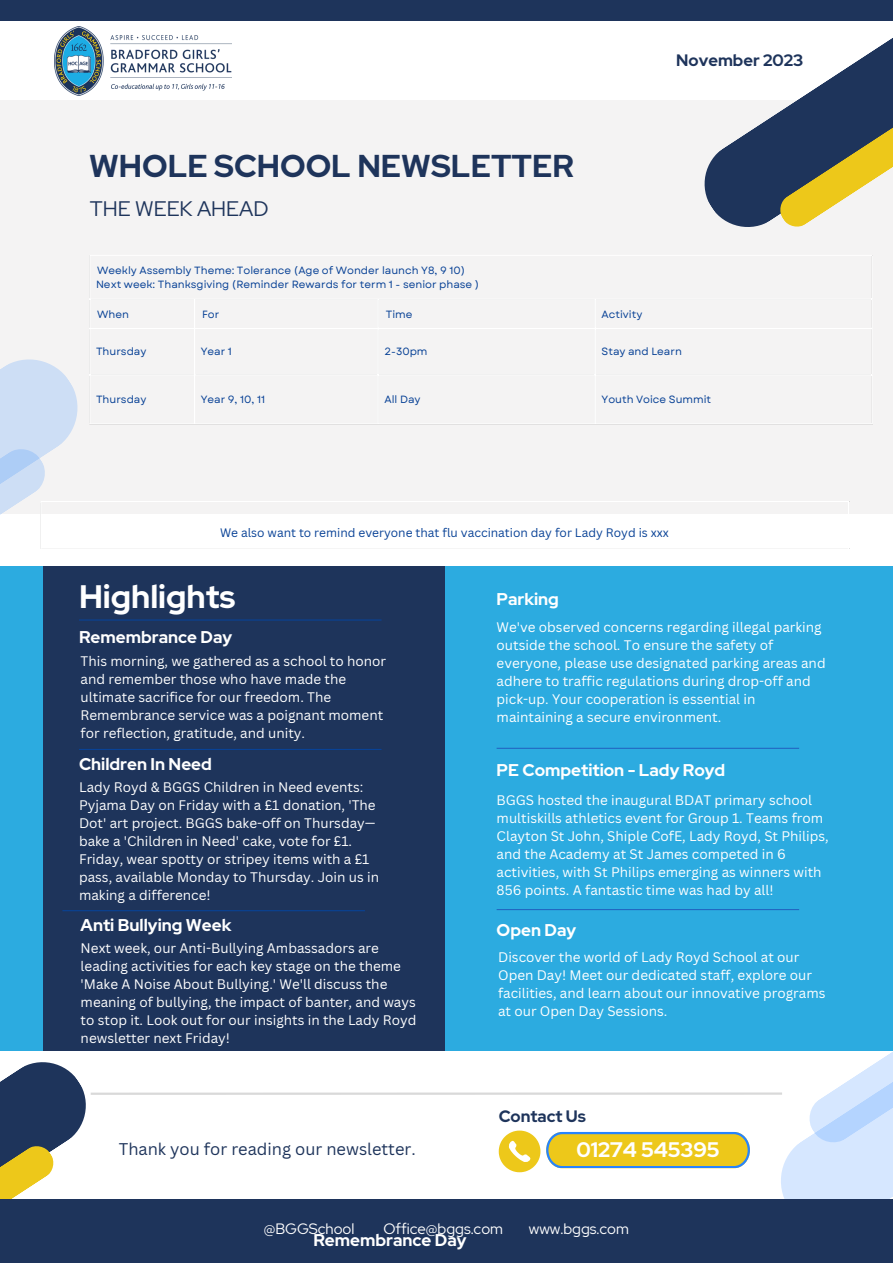
<style>
.page{position:relative;width:893px;height:1264px;background:#fff}
.page>*{position:absolute;margin:0;border:0;box-sizing:border-box;transform-origin:0 0}
.t1{font:700 32.4px "Red Hat Display";color:#fff}
.t2{font:700 31.5px "Red Hat Display";color:#1e345b}
.t3{font:21px "Red Hat Display";color:#1e345b}
.t4{font:700 21px "Red Hat Display";color:#fff}
.t5{font:700 16.95px "Red Hat Display";color:#fff}
.t6{font:16.5px "Canva Sans";color:#1e345b}
.t7{font:700 16.5px "Red Hat Display";color:#1e345b}
.t8{font:15px "Red Hat Display";color:#fff}
.t9{font:13.5px/18px "Canva Sans";color:#fff}
.t10{font:12px "Canva Sans";color:#094296}
.t11{font:10.5px "Garet";color:#094296}
</style>
<div class="page">
<div style="left:0;top:100px;width:892px;height:414px;background:#f4f3f3"></div>
<svg style="left:774px;top:1050px;width:118px;height:148px"></svg>
<div style="left:0;top:566px;width:892px;height:484px;background:#2cabe0"></div>
<div style="left:43px;top:566px;width:401px;height:484px;background:#1e345b"></div>
<svg style="left:0;top:1062px;width:92px;height:136px"></svg>
<div style="left:0;top:1198px;width:892px;height:64px;background:#1e345b"></div>
<hr style="left:79px;top:619px;width:302px;height:1px;background:#094296">
<hr style="left:496px;top:747px;width:303px;height:2px;background:#2267c2">
<hr style="left:496px;top:909px;width:303px;height:1px;background:#2267c2">
<hr style="left:79px;top:749px;width:302px;height:1px;background:#094296">
<hr style="left:91px;top:1092px;width:691px;height:2px;background:#d9d9d9">
<svg style="left:498px;top:1130px;width:42px;height:42px"></svg>
<svg style="left:704px;top:38px;width:188px;height:189px"></svg>
<svg style="left:778px;top:104px;width:114px;height:123px"></svg>
<svg style="left:0;top:359px;width:84px;height:262px"></svg>
<svg style="left:546px;top:1131px;width:203px;height:37px;background:#d4c243"></svg>
<div style="left:0;top:0;width:892px;height:21px;background:#1e345b"></div>
<img style="left:54px;top:27px;width:178px;height:69px">
<hr style="left:89px;top:256px;width:1px;height:167px;background:#fff">
<hr style="left:194px;top:300px;width:1px;height:123px;background:#fff">
<hr style="left:378px;top:300px;width:1px;height:123px;background:#fff">
<hr style="left:594px;top:300px;width:2px;height:123px;background:#fff">
<hr style="left:871px;top:256px;width:1px;height:167px;background:#fff">
<hr style="left:89px;top:255px;width:783px;height:1px;background:#fff">
<hr style="left:89px;top:299px;width:783px;height:1px;background:#fff">
<hr style="left:89px;top:328px;width:783px;height:1px;background:#fff">
<hr style="left:89px;top:374px;width:783px;height:1px;background:#fff">
<hr style="left:89px;top:423px;width:783px;height:1px;background:#fff">
<hr style="left:40px;top:502px;width:1px;height:46px;background:#fff">
<hr style="left:847px;top:502px;width:2px;height:46px;background:#fff">
<hr style="left:40px;top:501px;width:809px;height:1px;background:#fff">
<hr style="left:40px;top:548px;width:809px;height:1px;background:#fff">
<hr style="left:62px;top:910px;width:303px;height:1px;background:#094296">
<p class="t2" style="left:89px;top:145px;width:486px">WHOLE SCHOOL NEWSLETTER</p>
<p class="t3" style="left:90px;top:194px;width:180px">THE WEEK AHEAD</p>
<p class="t7" style="left:676px;top:49px;width:129px">November 2023</p>
<p class="t11" style="left:97px;top:262px;width:369px">Weekly Assembly Theme: Tolerance (Age of Wonder launch Y8, 9 10)</p>
<p class="t11" style="left:96px;top:276px;width:385px">Next week: Thanksgiving (Reminder Rewards for term 1 - senior phase )</p>
<p class="t11" style="left:97px;top:306px;width:33px">When</p>
<p class="t11" style="left:202px;top:306px;width:19px">For</p>
<p class="t11" style="left:386px;top:306px;width:28px">Time</p>
<p class="t11" style="left:601px;top:306px;width:42px">Activity</p>
<p class="t11" style="left:96px;top:343px;width:52px">Thursday</p>
<p class="t11" style="left:201px;top:343px;width:33px">Year 1</p>
<p class="t11" style="left:384px;top:343px;width:45px">2-30pm</p>
<p class="t11" style="left:601px;top:343px;width:82px">Stay and Learn</p>
<p class="t11" style="left:96px;top:391px;width:52px">Thursday</p>
<p class="t11" style="left:201px;top:391px;width:66px">Year 9, 10, 11</p>
<p class="t11" style="left:384px;top:391px;width:37px">All Day</p>
<p class="t11" style="left:601px;top:391px;width:111px">Youth Voice Summit</p>
<p class="t10" style="left:220px;top:524px;width:450px">We also want to remind everyone that flu vaccination day for Lady Royd is xxx</p>
<p class="t1" style="left:79px;top:575px;width:158px">Highlights</p>
<p class="t5" style="left:79px;top:625px;width:155px">Remembrance Day</p>
<p class="t9" style="left:81px;top:651px;width:307px">This morning, we gathered as a school to honor and remember those who have made the ultimate sacrifice for our freedom. The Remembrance service was a poignant moment for reflection, gratitude, and unity.</p>
<p class="t5" style="left:79px;top:752px;width:134px">Children In Need</p>
<p class="t9" style="left:79px;top:777px;width:301px">Lady Royd &amp; BGGS Children in Need events:<br>Pyjama Day on Friday with a £1 donation, 'The Dot' art project. BGGS bake-off on Thursday— bake a 'Children in Need' cake, vote for £1.<br>Friday, wear spotty or stripey items with a £1 pass, available Monday to Thursday. Join us in making a difference!</p>
<p class="t5" style="left:81px;top:913px;width:152px">Anti Bullying Week</p>
<p class="t9" style="left:81px;top:938px;width:337px">Next week, our Anti-Bullying Ambassadors are leading activities for each key stage on the theme 'Make A Noise About Bullying.' We'll discuss the meaning of bullying, the impact of banter, and ways to stop it. Look out for our insights in the Lady Royd newsletter next Friday!</p>
<p class="t6" style="left:119px;top:1137px;width:298px">Thank you for reading our newsletter.</p>
<p class="t5" style="left:496px;top:588px;width:64px">Parking</p>
<p class="t9" style="left:496px;top:617px;width:330px">We've observed concerns regarding illegal parking outside the school. To ensure the safety of everyone, please use designated parking areas and adhere to traffic regulations during drop-off and pick-up. Your cooperation is essential in maintaining a secure environment.</p>
<p class="t5" style="left:496px;top:758px;width:230px">PE Competition - Lady Royd</p>
<p class="t9" style="left:496px;top:790px;width:333px">BGGS hosted the inaugural BDAT primary school multiskills athletics event for Group 1. Teams from Clayton St John, Shiple CofE, Lady Royd, St Philips, and the Academy at St James competed in 6 activities, with St Philips emerging as winners with 856 points. A fantastic time was had by all!</p>
<p class="t5" style="left:496px;top:918px;width:81px">Open Day</p>
<p class="t9" style="left:498px;top:947px;width:329px">Discover the world of Lady Royd School at our Open Day! Meet our dedicated staff, explore our facilities, and learn about our innovative programs at our Open Day Sessions.</p>
<p class="t7" style="left:498px;top:1105px;width:88px">Contact Us</p>
<p class="t4" style="left:576px;top:1135px;width:144px">01274 545395</p>
<p class="t8" style="left:264px;top:1218px;width:92px">@BGGSchool</p>
<p class="t8" style="left:383px;top:1218px;width:121px">Office@bggs.com</p>
<p class="t8" style="left:529px;top:1218px;width:102px">www.bggs.com</p>
<p class="t5" style="left:313px;top:1228px;width:155px">Remembrance Day</p>
</div>
